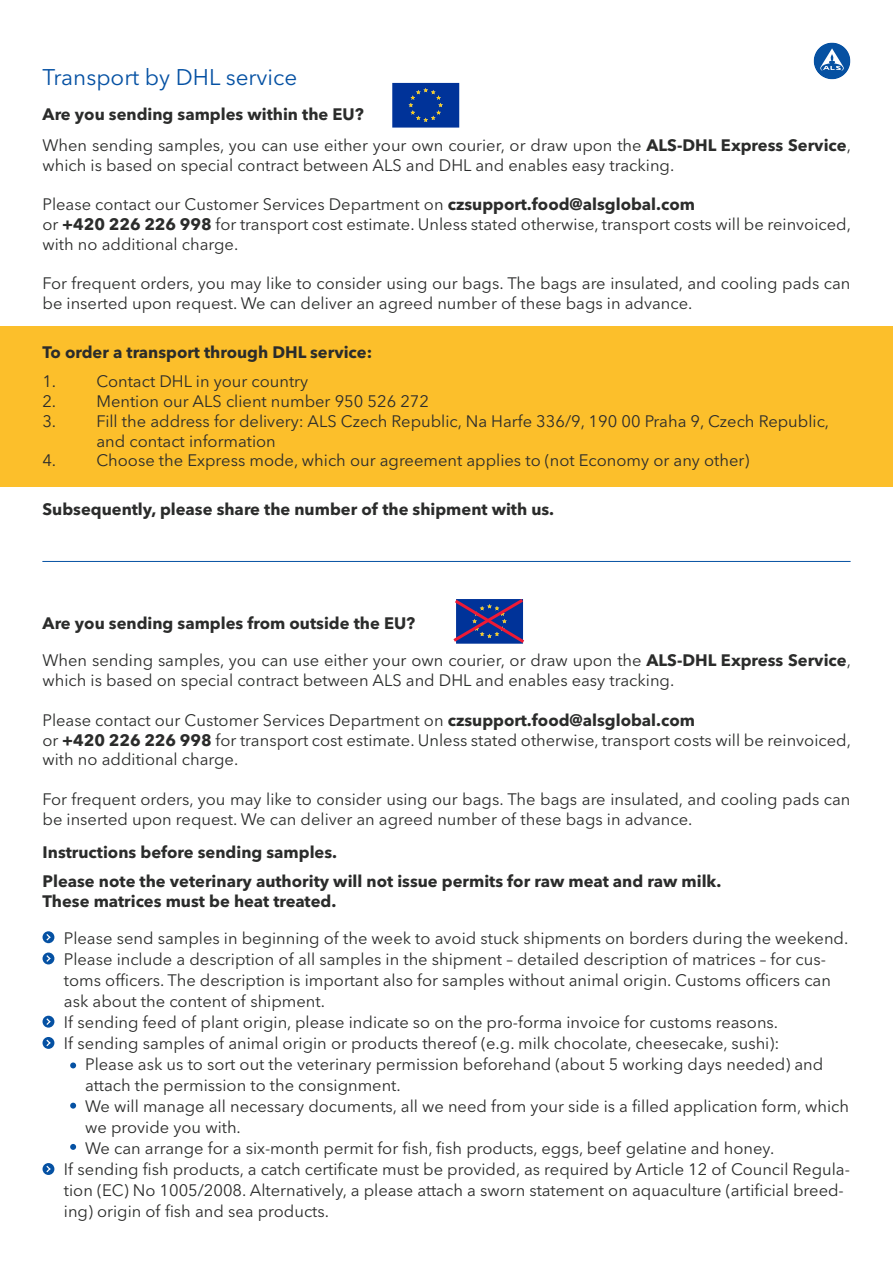
<style>
.page{position:relative;width:893px;height:1263px;background:#fff}
.page>*{position:absolute;margin:0;border:0;box-sizing:border-box;transform-origin:0 0}
.t1{font:22.5px "Avenir Next LT Pro";color:#0551a3}
.t2{font:16.5px/19.8px "Avenir Next LT Pro";color:#2b2c2b}
.t3{font:700 16.5px "Avenir Next LT Pro";color:#2b2c2b}
.s1{font-weight:700}
</style>
<div class="page">
<div style="left:814px;top:43px;width:36px;height:36px;background:#0651a2;border-radius:50%"></div>
<svg style="left:820px;top:48px;width:24px;height:23px"></svg>
<div style="left:0;top:326px;width:893px;height:161px;background:#fcbf2b"></div>
<hr style="left:42px;top:561px;width:809px;height:1px;background:#0551a3">
<div style="left:43px;top:931px;width:11px;height:12px;background:#0551a3;border-radius:50%"></div>
<svg style="left:46px;top:934px;width:5px;height:6px"></svg>
<div style="left:43px;top:952px;width:11px;height:12px;background:#0551a3;border-radius:50%"></div>
<svg style="left:46px;top:955px;width:5px;height:7px"></svg>
<div style="left:43px;top:1016px;width:11px;height:11px;background:#0551a3;border-radius:50%"></div>
<svg style="left:46px;top:1018px;width:5px;height:7px"></svg>
<div style="left:43px;top:1037px;width:11px;height:12px;background:#0551a3;border-radius:50%"></div>
<svg style="left:46px;top:1039px;width:5px;height:7px"></svg>
<div style="left:43px;top:1163px;width:11px;height:12px;background:#0551a3;border-radius:50%"></div>
<svg style="left:46px;top:1166px;width:5px;height:6px"></svg>
<svg style="left:70px;top:1062px;width:6px;height:6px"></svg>
<svg style="left:70px;top:1103px;width:6px;height:5px"></svg>
<svg style="left:70px;top:1144px;width:6px;height:6px"></svg>
<svg style="left:392px;top:83px;width:67px;height:45px;background:#0c3b96"></svg>
<svg style="left:453px;top:599px;width:71px;height:45px;background:#38408e"></svg>
<p class="t1" style="left:43px;top:64px;width:256px">Transport by DHL service</p>
<p class="t3" style="left:43px;top:104px;width:323px">Are you sending samples within the EU?</p>
<p class="t2" style="left:43px;top:135px;width:810px">When sending samples, you can use either your own courier, or draw upon the <span class="s1">ALS-DHL Express Service</span>, which is based on special contract between ALS and DHL and enables easy tracking.</p>
<p class="t2" style="left:43px;top:194px;width:654px">Please contact our Customer Services Department on <span class="s1">czsupport.food@alsglobal.com</span></p>
<p class="t2" style="left:43px;top:214px;width:810px">or <span class="s1">+420 226 226 998</span> for transport cost estimate. Unless stated otherwise, transport costs will be reinvoiced, with no additional charge.</p>
<p class="t2" style="left:43px;top:274px;width:809px">For frequent orders, you may like to consider using our bags. The bags are insulated, and cooling pads can be inserted upon request. We can deliver an agreed number of these bags in advance.</p>
<p class="t3" style="left:43px;top:342px;width:331px">To order a transport through DHL service:</p>
<p class="t2" style="left:42px;top:372px;width:15px">1.</p>
<p class="t2" style="left:96px;top:372px;width:213px">Contact DHL in your country</p>
<p class="t2" style="left:42px;top:391px;width:15px">2.</p>
<p class="t2" style="left:96px;top:391px;width:334px">Mention our ALS client number 950 526 272</p>
<p class="t2" style="left:42px;top:411px;width:15px">3.</p>
<p class="t2" style="left:96px;top:411px;width:734px">Fill the address for delivery: ALS Czech Republic, Na Harfe 336/9, 190 00 Praha 9, Czech Republic, and contact information</p>
<p class="t2" style="left:42px;top:451px;width:15px">4.</p>
<p class="t2" style="left:96px;top:451px;width:654px">Choose the Express mode, which our agreement applies to (not Economy or any other)</p>
<p class="t3" style="left:43px;top:499px;width:513px">Subsequently, please share the number of the shipment with us.</p>
<p class="t3" style="left:43px;top:613px;width:374px">Are you sending samples from outside the EU?</p>
<p class="t2" style="left:43px;top:651px;width:810px">When sending samples, you can use either your own courier, or draw upon the <span class="s1">ALS-DHL Express Service</span>, which is based on special contract between ALS and DHL and enables easy tracking.</p>
<p class="t2" style="left:43px;top:710px;width:654px">Please contact our Customer Services Department on <span class="s1">czsupport.food@alsglobal.com</span></p>
<p class="t2" style="left:43px;top:730px;width:810px">or <span class="s1">+420 226 226 998</span> for transport cost estimate. Unless stated otherwise, transport costs will be reinvoiced, with no additional charge.</p>
<p class="t2" style="left:43px;top:789px;width:809px">For frequent orders, you may like to consider using our bags. The bags are insulated, and cooling pads can be inserted upon request. We can deliver an agreed number of these bags in advance.</p>
<p class="t3" style="left:43px;top:842px;width:296px">Instructions before sending samples.</p>
<p class="t3" style="left:43px;top:871px;width:680px">Please note the veterinary authority will not issue permits for raw meat and raw milk.</p>
<p class="t3" style="left:43px;top:891px;width:295px">These matrices must be heat treated.</p>
<p class="t2" style="left:64px;top:928px;width:786px">Please send samples in beginning of the week to avoid stuck shipments on borders during the weekend.</p>
<p class="t2" style="left:64px;top:948px;width:769px;line-height:21px">Please include a description of all samples in the shipment – detailed description of matrices – for cus&shy;toms officers. The description is important also for samples without animal origin. Customs officers can ask about the content of shipment.</p>
<p class="t2" style="left:64px;top:1012px;width:716px">If sending feed of plant origin, please indicate so on the pro-forma invoice for customs reasons.</p>
<p class="t2" style="left:64px;top:1033px;width:717px">If sending samples of animal origin or products thereof (e.g. milk chocolate, cheesecake, sushi):</p>
<p class="t2" style="left:85px;top:1053px;width:740px;line-height:21px">Please ask us to sort out the veterinary permission beforehand (about 5 working days needed) and attach the permission to the consignment.</p>
<p class="t2" style="left:85px;top:1095px;width:765px;line-height:21px">We will manage all necessary documents, all we need from your side is a filled application form, which we provide you with.</p>
<p class="t2" style="left:85px;top:1138px;width:691px">We can arrange for a six-month permit for fish, fish products, eggs, beef gelatine and honey.</p>
<p class="t2" style="left:64px;top:1158px;width:788px;line-height:21px">If sending fish products, a catch certificate must be provided, as required by Article 12 of Council Regula&shy;tion (EC) No 1005/2008. Alternatively, a please attach a sworn statement on aquaculture (artificial breed&shy;ing) origin of fish and sea products.</p>
</div>
